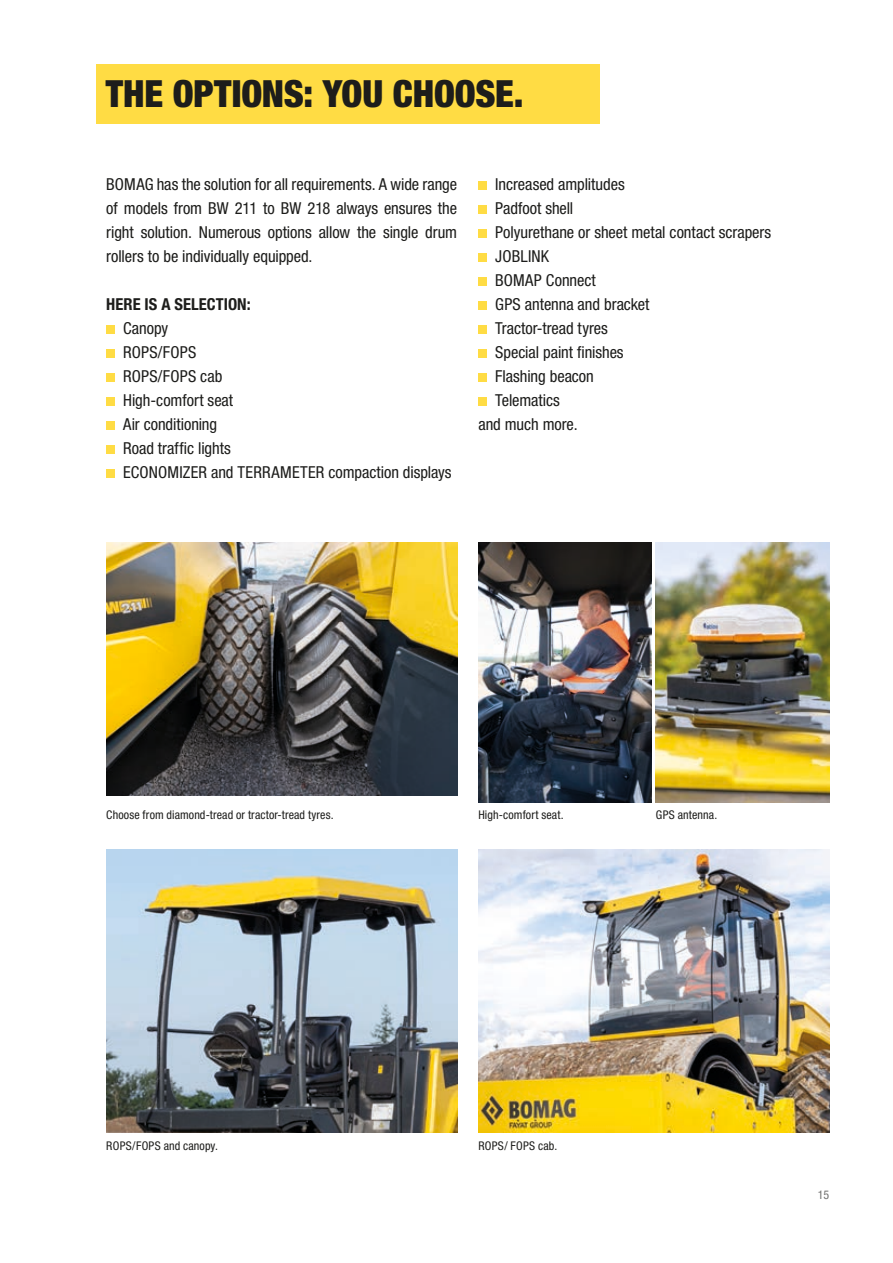
<style>
.page{position:relative;width:893px;height:1263px;background:#fff}
.page>*{position:absolute;margin:0;border:0;box-sizing:border-box;transform-origin:0 0}
.t1{font:900 condensed 37.5px "Helvetica Neue LT Pro";letter-spacing:-.005em;color:#1d1d1b}
.t2{font:condensed 16.5px/24px "Helvetica Neue LT Pro";color:#1d1d1b;text-align:justify}
.t3{font:700 condensed 16.5px "Helvetica Neue LT Pro";letter-spacing:.005em;color:#1d1d1b}
.t4{font:condensed 12px "Helvetica Neue LT Pro";letter-spacing:.01em;color:#1d1d1b}
.t5{font:condensed 12px "Helvetica Neue LT Pro";color:#70706f}
</style>
<div class="page">
<div style="left:96px;top:64px;width:504px;height:60px;background:#ffdc44"></div>
<div style="left:106px;top:325px;width:9px;height:9px;background:#ffdc44"></div>
<div style="left:106px;top:349px;width:9px;height:9px;background:#ffdc44"></div>
<div style="left:106px;top:373px;width:9px;height:9px;background:#ffdc44"></div>
<div style="left:106px;top:397px;width:9px;height:9px;background:#ffdc44"></div>
<div style="left:106px;top:421px;width:9px;height:9px;background:#ffdc44"></div>
<div style="left:106px;top:445px;width:9px;height:9px;background:#ffdc44"></div>
<div style="left:106px;top:469px;width:9px;height:9px;background:#ffdc44"></div>
<div style="left:478px;top:181px;width:9px;height:9px;background:#ffdc44"></div>
<div style="left:478px;top:205px;width:9px;height:9px;background:#ffdc44"></div>
<div style="left:478px;top:229px;width:9px;height:9px;background:#ffdc44"></div>
<div style="left:478px;top:253px;width:9px;height:9px;background:#ffdc44"></div>
<div style="left:478px;top:277px;width:9px;height:9px;background:#ffdc44"></div>
<div style="left:478px;top:301px;width:9px;height:9px;background:#ffdc44"></div>
<div style="left:478px;top:325px;width:9px;height:9px;background:#ffdc44"></div>
<div style="left:478px;top:349px;width:9px;height:9px;background:#ffdc44"></div>
<div style="left:478px;top:373px;width:9px;height:9px;background:#ffdc44"></div>
<div style="left:478px;top:397px;width:9px;height:9px;background:#ffdc44"></div>
<img style="left:106px;top:543px;width:351px;height:252px">
<img style="left:106px;top:850px;width:351px;height:282px">
<img style="left:478px;top:850px;width:351px;height:282px">
<img style="left:656px;top:543px;width:173px;height:259px">
<img style="left:478px;top:543px;width:174px;height:259px">
<h1 class="t1" style="left:106px;top:71px;width:419px">THE OPTIONS: YOU CHOOSE.</h1>
<p class="t2" style="left:106px;top:172px;width:352px">BOMAG has the solution for all requirements. A wide range of models from BW 211 to BW 218 always ensures the right solution. Numerous options allow the single drum rollers to be individually equipped.</p>
<p class="t3" style="left:106px;top:294px;width:146px">HERE IS A SELECTION:</p>
<p class="t2" style="left:123px;top:316px;width:330px;text-align:left">Canopy<br>ROPS/FOPS<br>ROPS/FOPS cab<br>High-comfort seat<br>Air conditioning<br>Road traffic lights<br>ECONOMIZER and TERRAMETER compaction displays</p>
<p class="t2" style="left:495px;top:172px;width:131px">Increased amplitudes</p>
<p class="t2" style="left:495px;top:196px;width:80px">Padfoot shell</p>
<p class="t2" style="left:495px;top:220px;width:278px">Polyurethane or sheet metal contact scrapers</p>
<p class="t2" style="left:495px;top:244px;width:55px">JOBLINK</p>
<p class="t2" style="left:495px;top:268px;width:102px">BOMAP Connect</p>
<p class="t2" style="left:495px;top:292px;width:156px">GPS antenna and bracket</p>
<p class="t2" style="left:495px;top:316px;width:114px">Tractor-tread tyres</p>
<p class="t2" style="left:495px;top:340px;width:130px">Special paint finishes</p>
<p class="t2" style="left:495px;top:364px;width:100px">Flashing beacon</p>
<p class="t2" style="left:495px;top:388px;width:66px">Telematics</p>
<p class="t2" style="left:478px;top:412px;width:101px">and much more.</p>
<p class="t4" style="left:106px;top:808px;width:229px">Choose from diamond-tread or tractor-tread tyres.</p>
<p class="t4" style="left:478px;top:808px;width:87px">High-comfort seat.</p>
<p class="t4" style="left:656px;top:808px;width:63px">GPS antenna.</p>
<p class="t4" style="left:106px;top:1138px;width:113px">ROPS/FOPS and canopy.</p>
<p class="t4" style="left:478px;top:1138px;width:80px">ROPS/ FOPS cab.</p>
<p class="t5" style="left:818px;top:1188px;width:13px">15</p>
</div>
